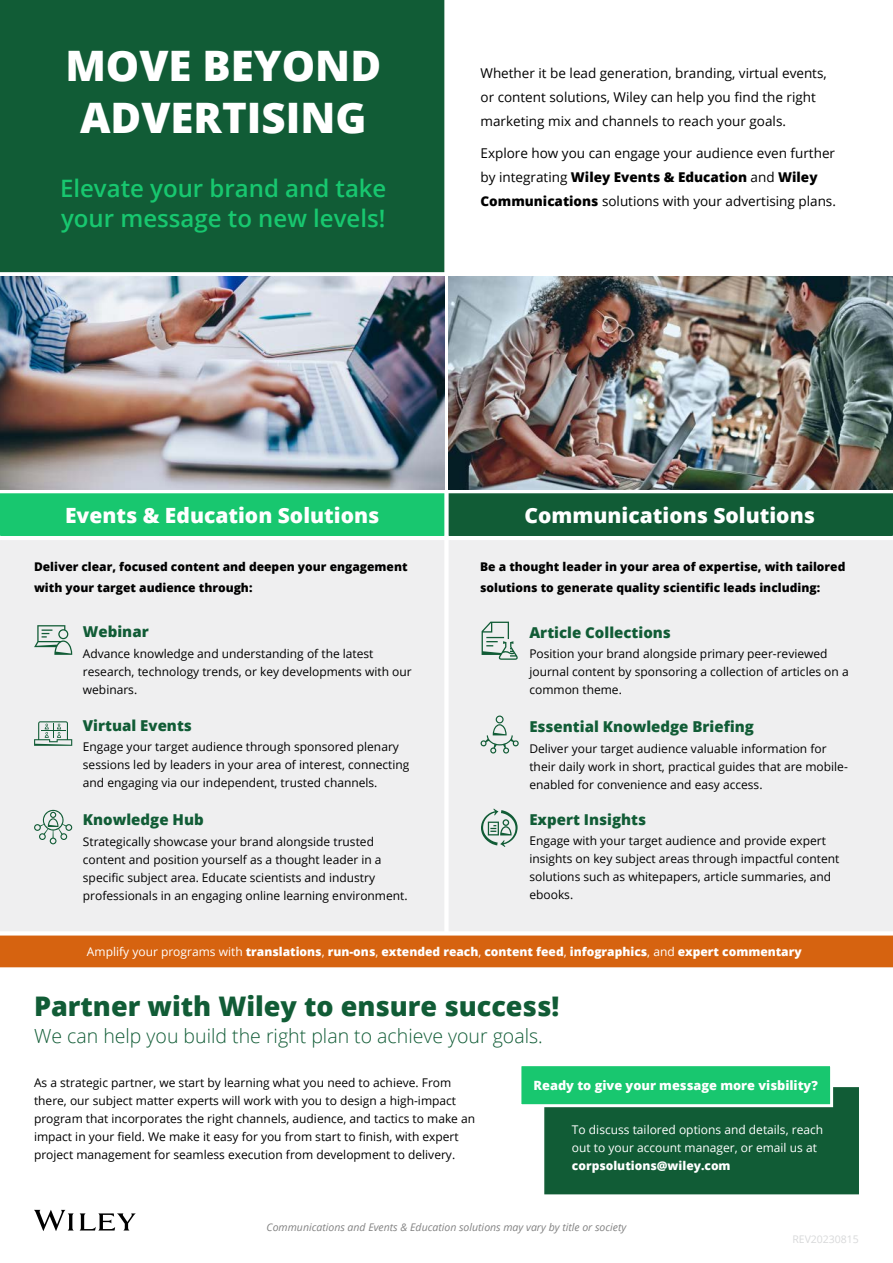
<style>
.page{position:relative;width:893px;height:1263px;background:#fff}
.page>*{position:absolute;margin:0;border:0;box-sizing:border-box;transform-origin:0 0}
.t1{font:800 42px/52.5px "Open Sans";color:#fff;text-align:center}
.t2{font:800 27px "Open Sans";color:#115c36}
.t3{font:600 24px/30px "Open Sans";color:#18c76f}
.t4{font:800 21px "Open Sans";color:#fff}
.t5{font:300 19.5px "Open Sans";color:#115c36}
.t6{font:800 15px "Open Sans";color:#115c36}
.t7{font:13.5px/24px "Open Sans";color:#000}
.t8{font:800 12.75px "Open Sans";color:#fff}
.t9{font:12px/18px "Open Sans";color:#000}
.t10{font:800 12px/21px "Open Sans";color:#000}
.t11{font:800 12px "Open Sans";color:#fff}
.t12{font:12px/18px "Open Sans";color:#fff}
.t13{font:italic 10.5px "Open Sans";color:#828282}
.t14{font:10.5px "Open Sans";color:#d8d9da}
.s1{font-weight:800}
.s2{font-weight:400}
</style>
<div class="page">
<svg style="left:34px;top:1210px;width:102px;height:21px"></svg>
<div style="left:1px;top:1px;width:443px;height:270px;background:#115c36"></div>
<div style="left:0;top:0;width:444px;height:272px;border:2px solid #115c36"></div>
<div style="left:1px;top:494px;width:443px;height:41px;background:#18c76f"></div>
<div style="left:0;top:493px;width:444px;height:43px;border:2px solid #18c76f"></div>
<div style="left:449px;top:494px;width:443px;height:41px;background:#115c36"></div>
<div style="left:449px;top:493px;width:444px;height:43px;border:2px solid #115c36"></div>
<div style="left:1px;top:541px;width:443px;height:389px;background:#efeff0"></div>
<div style="left:0;top:540px;width:444px;height:391px;border:2px solid #efeff0"></div>
<div style="left:449px;top:541px;width:443px;height:389px;background:#efeff0"></div>
<div style="left:449px;top:540px;width:444px;height:391px;border:2px solid #efeff0"></div>
<svg style="left:34px;top:625px;width:38px;height:30px"></svg>
<svg style="left:34px;top:721px;width:38px;height:25px"></svg>
<svg style="left:482px;top:622px;width:36px;height:38px"></svg>
<svg style="left:481px;top:809px;width:37px;height:38px"></svg>
<svg style="left:480px;top:715px;width:39px;height:38px"></svg>
<svg style="left:34px;top:810px;width:38px;height:34px"></svg>
<img style="left:0;top:276px;width:444px;height:213px">
<img style="left:449px;top:276px;width:444px;height:213px">
<div style="left:1px;top:936px;width:891px;height:30px;background:#d66310"></div>
<div style="left:0;top:935px;width:893px;height:32px;border:2px solid #d66310"></div>
<div style="left:544px;top:1087px;width:315px;height:107px;background:#115c36"></div>
<div style="left:520px;top:1065px;width:312px;height:41px;background:#18c76f"></div>
<div style="left:518px;top:1063px;width:315px;height:44px;border:3px solid #fff"></div>
<h1 class="t1" style="left:65px;top:37px;width:317px">MOVE BEYOND<br>ADVERTISING</h1>
<h3 class="t3" style="left:60px;top:173px;width:328px">Elevate your brand and take your message to new levels!</h3>
<p class="t7" style="left:480px;top:60px;width:348px">Whether it be lead generation, branding, virtual events, or content solutions, Wiley can help you find the right marketing mix and channels to reach your goals.</p>
<p class="t7" style="left:480px;top:141px;width:357px">Explore how you can engage your audience even further by integrating <span class="s1">Wiley Events &amp; Education</span> and <span class="s1">Wiley<br>Communications</span> solutions with your advertising plans.</p>
<h3 class="t4" style="left:65px;top:499px;width:316px">Events &amp; Education Solutions</h3>
<h3 class="t4" style="left:524px;top:499px;width:292px">Communications Solutions</h3>
<p class="t10" style="left:480px;top:555px;width:367px">Be a thought leader in your area of expertise, with tailored solutions to generate quality scientific leads including:</p>
<p class="t10" style="left:34px;top:555px;width:375px">Deliver clear, focused content and deepen your engagement with your target audience through:</p>
<p class="t6" style="left:83px;top:620px;width:67px">Webinar</p>
<p class="t6" style="left:529px;top:621px;width:143px">Article Collections</p>
<p class="t9" style="left:83px;top:644px;width:330px">Advance knowledge and understanding of the latest research, technology trends, or key developments with our webinars.</p>
<p class="t9" style="left:529px;top:644px;width:321px">Position your brand alongside primary peer-reviewed journal content by sponsoring a collection of articles on a common theme.</p>
<p class="t6" style="left:83px;top:714px;width:110px">Virtual Events</p>
<p class="t9" style="left:83px;top:737px;width:328px">Engage your target audience through sponsored plenary sessions led by leaders in your area of interest, connecting and engaging via our independent, trusted channels.</p>
<p class="t6" style="left:529px;top:715px;width:226px">Essential Knowledge Briefing</p>
<p class="t9" style="left:529px;top:739px;width:320px">Deliver your target audience valuable information for their daily work in short, practical guides that are mobile&shy;enabled for convenience and easy access.</p>
<p class="t6" style="left:83px;top:808px;width:122px">Knowledge Hub</p>
<p class="t6" style="left:529px;top:808px;width:118px">Expert Insights</p>
<p class="t9" style="left:83px;top:832px;width:326px">Strategically showcase your brand alongside trusted content and position yourself as a thought leader in a specific subject area. Educate scientists and industry professionals in an engaging online learning environment.</p>
<p class="t9" style="left:529px;top:831px;width:312px">Engage with your target audience and provide expert insights on key subject areas through impactful content solutions such as whitepapers, article summaries, and ebooks.</p>
<p class="t11" style="left:87px;top:942px;width:716px"><span class="s2">Amplify your programs with</span> translations<span class="s2">,</span> run-ons<span class="s2">,</span> extended reach<span class="s2">,</span> content feed<span class="s2">,</span> infographics<span class="s2">, and</span> expert commentary</p>
<h2 class="t2" style="left:34px;top:985px;width:527px">Partner with Wiley to ensure success!</h2>
<h3 class="t5" style="left:34px;top:1022px;width:510px">We can help you build the right plan to achieve your goals.</h3>
<p class="t9" style="left:34px;top:1073px;width:419px">As a strategic partner, we start by learning what you need to achieve. From</p>
<p class="t8" style="left:534px;top:1076px;width:286px">Ready to give your message more visbility?</p>
<p class="t9" style="left:34px;top:1091px;width:443px">there, our subject matter experts will work with you to design a high-impact program that incorporates the right channels, audience, and tactics to make an impact in your field. We make it easy for you from start to finish, with expert project management for seamless execution from development to delivery.</p>
<p class="t12" style="left:572px;top:1120px;width:253px">To discuss tailored options and details, reach out to your account manager, or email us at</p>
<p class="t11" style="left:572px;top:1156px;width:160px">corpsolutions@wiley.com</p>
<p class="t13" style="left:267px;top:1220px;width:361px">Communications and Events &amp; Education solutions may vary by title or society</p>
<p class="t14" style="left:792px;top:1232px;width:68px">REV20230815</p>
</div>
